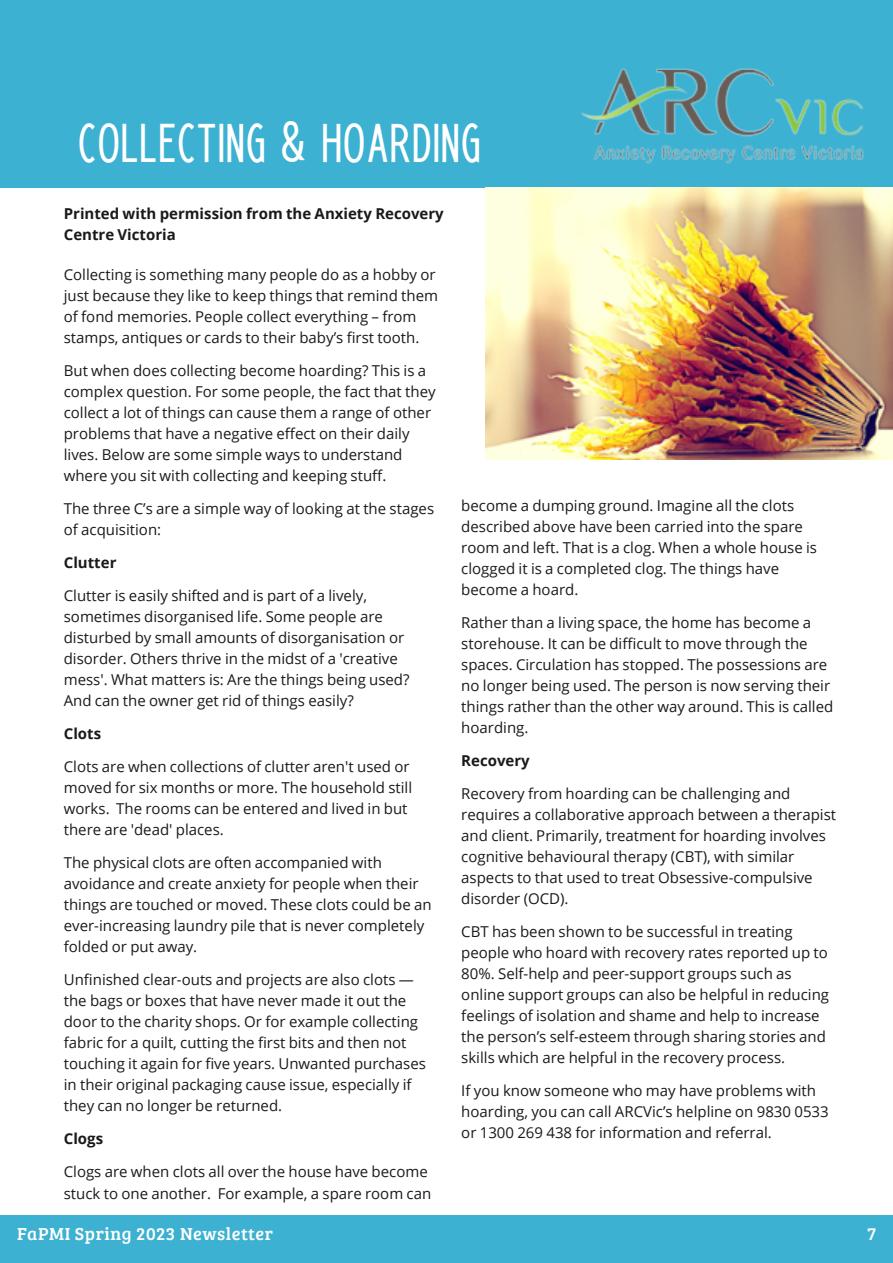
<style>
.page{position:relative;width:893px;height:1263px;background:#fff}
.page>*{position:absolute;margin:0;border:0;box-sizing:border-box;transform-origin:0 0}
.t1{font:45px "Paddington";color:#fff}
.t2{font:18px "Bree Serif";letter-spacing:.03em;color:#fff}
.t3{font:15px/21px "Open Sans";color:#1a1a1a}
.t4{font:700 15px/21px "Open Sans";color:#1a1a1a}
</style>
<div class="page">
<div style="left:0;top:0;width:893px;height:187px;background:#3db1d1"></div>
<div style="left:0;top:1215px;width:893px;height:48px;background:#3db1d1"></div>
<img style="left:581px;top:68px;width:283px;height:95px">
<img style="left:486px;top:187px;width:407px;height:272px">
<h1 class="t1" style="left:77px;top:120px;width:405px">COLLECTING &amp; HOARDING</h1>
<p class="t4" style="left:64px;top:205px;width:382px">Printed with permission from the Anxiety Recovery<br>Centre Victoria</p>
<p class="t3" style="left:64px;top:266px;width:376px">Collecting is something many people do as a hobby or just because they like to keep things that remind them of fond memories. People collect everything – from stamps, antiques or cards to their baby’s first tooth.</p>
<p class="t3" style="left:64px;top:362px;width:373px">But when does collecting become hoarding? This is a complex question. For some people, the fact that they collect a lot of things can cause them a range of other problems that have a negative effect on their daily lives. Below are some simple ways to understand where you sit with collecting and keeping stuff.</p>
<p class="t3" style="left:64px;top:500px;width:372px">The three C’s are a simple way of looking at the stages of acquisition:</p>
<p class="t4" style="left:64px;top:554px;width:54px">Clutter</p>
<p class="t3" style="left:64px;top:587px;width:347px">Clutter is easily shifted and is part of a lively, sometimes disorganised life. Some people are disturbed by small amounts of disorganisation or disorder. Others thrive in the midst of a 'creative mess'. What matters is: Are the things being used?<br>And can the owner get rid of things easily?</p>
<p class="t4" style="left:64px;top:725px;width:39px">Clots</p>
<p class="t3" style="left:64px;top:758px;width:350px">Clots are when collections of clutter aren't used or moved for six months or more. The household still works. The rooms can be entered and lived in but there are 'dead' places.</p>
<p class="t3" style="left:64px;top:854px;width:369px">The physical clots are often accompanied with avoidance and create anxiety for people when their things are touched or moved. These clots could be an ever-increasing laundry pile that is never completely folded or put away.</p>
<p class="t3" style="left:64px;top:971px;width:364px">Unfinished clear-outs and projects are also clots — the bags or boxes that have never made it out the door to the charity shops. Or for example collecting fabric for a quilt, cutting the first bits and then not touching it again for five years. Unwanted purchases in their original packaging cause issue, especially if they can no longer be returned.</p>
<p class="t4" style="left:64px;top:1130px;width:41px">Clogs</p>
<p class="t3" style="left:64px;top:1163px;width:369px">Clogs are when clots all over the house have become stuck to one another. For example, a spare room can</p>
<p class="t3" style="left:461px;top:497px;width:357px">become a dumping ground. Imagine all the clots described above have been carried into the spare room and left. That is a clog. When a whole house is clogged it is a completed clog. The things have become a hoard.</p>
<p class="t3" style="left:461px;top:614px;width:374px">Rather than a living space, the home has become a storehouse. It can be difficult to move through the spaces. Circulation has stopped. The possessions are no longer being used. The person is now serving their things rather than the other way around. This is called hoarding.</p>
<p class="t4" style="left:461px;top:752px;width:70px">Recovery</p>
<p class="t3" style="left:461px;top:785px;width:376px">Recovery from hoarding can be challenging and requires a collaborative approach between a therapist and client. Primarily, treatment for hoarding involves cognitive behavioural therapy (CBT), with similar aspects to that used to treat Obsessive-compulsive disorder (OCD).</p>
<p class="t3" style="left:461px;top:923px;width:369px">CBT has been shown to be successful in treating people who hoard with recovery rates reported up to 80%. Self-help and peer-support groups such as online support groups can also be helpful in reducing feelings of isolation and shame and help to increase the person’s self-esteem through sharing stories and skills which are helpful in the recovery process.</p>
<p class="t3" style="left:461px;top:1082px;width:369px">If you know someone who may have problems with hoarding, you can call ARCVic’s helpline on 9830 0533 or 1300 269 438 for information and referral.</p>
<p class="t2" style="left:17px;top:1221px;width:258px">FaPMI Spring 2023 Newsletter</p>
<p class="t2" style="left:867px;top:1221px;width:10px">7</p>
</div>
